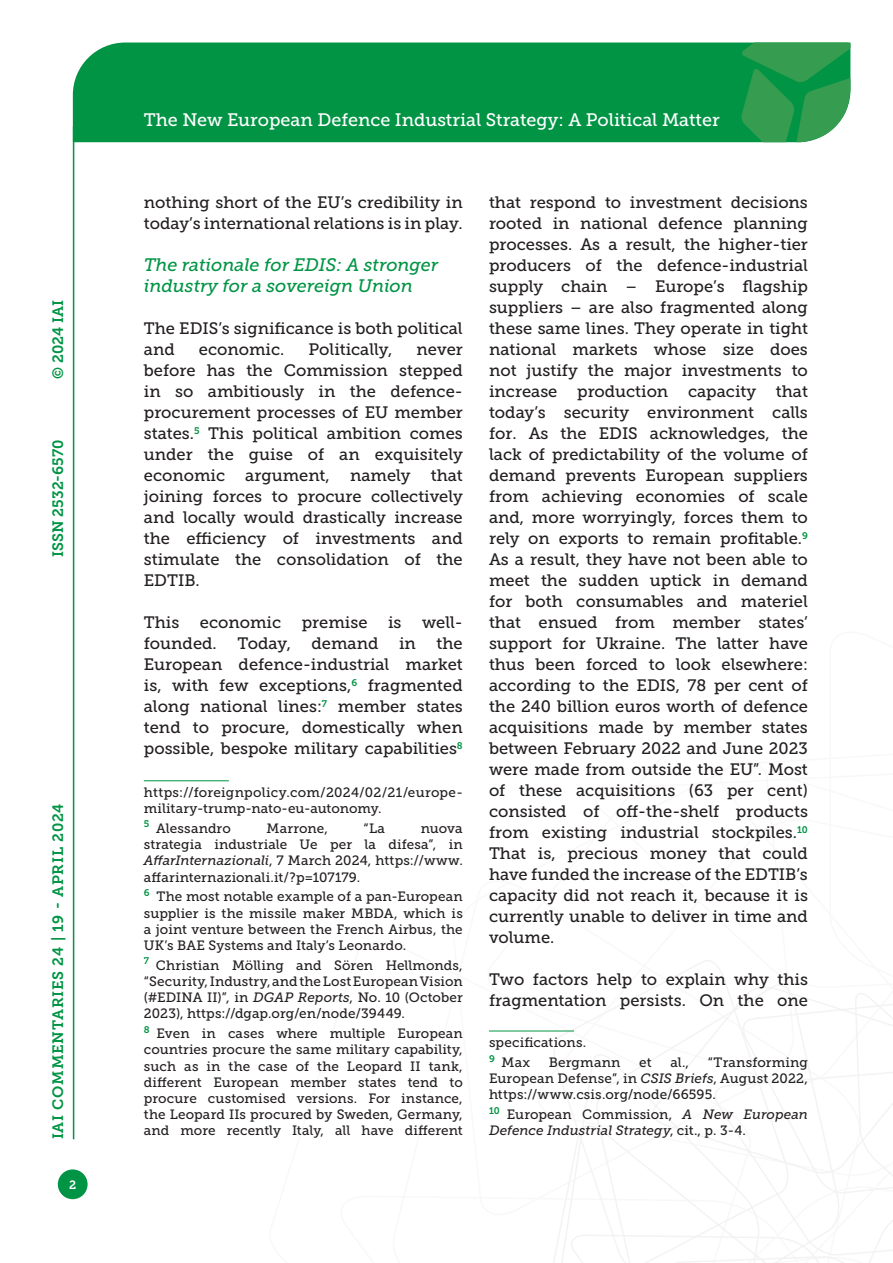
<style>
.page{position:relative;width:893px;height:1263px;background:#fff}
.page>*{position:absolute;margin:0;border:0;box-sizing:border-box;transform-origin:0 0}
.t1{font:18px "Museo Slab 500";color:#fff}
.Titolo_paragrafo_2{font:italic 18px/21px "Museo Slab 500";color:#009444}
.Testo{font:16.5px/21px "Museo Slab 500";color:#231f20}
.t2{font:15px "Museo Slab 700";letter-spacing:.05em;color:#009444}
.t3{font:15px "Museo Slab 700";color:#009444}
.Nota{font:13.5px/16.2px "Museo Slab 500";letter-spacing:.01em;color:#231f20;text-align:justify}
.Nota-2{font:italic 13.5px/16.2px "Museo Slab 500";letter-spacing:.005em;color:#231f20}
.t4{font:12px "Museo Slab 700";color:#fff}
.s1{font-style:italic}
.s2{font-style:normal}
</style>
<div class="page">
<svg style="left:531px;top:960px;width:362px;height:303px"></svg>
<div style="left:73px;top:43px;width:668px;height:99px;background:#009444"></div>
<svg style="left:741px;top:43px;width:109px;height:99px;background:#319e55"></svg>
<div style="left:58px;top:1169px;width:30px;height:30px;background:#009444;border-radius:50%"></div>
<hr style="left:73px;top:126px;width:1px;height:1013px;background:#009444">
<hr style="left:144px;top:780px;width:85px;height:1px;background:#009444">
<hr style="left:489px;top:1031px;width:85px;height:1px;background:#009444">
<p class="t2" style="left:50px;top:379px;width:80px;rotate:-90deg">© 2024 IAI</p>
<p class="t3" style="left:50px;top:557px;width:119px;rotate:-90deg">ISSN 2532-6570</p>
<p class="t2" style="left:50px;top:1139px;width:337px;rotate:-90deg">IAI COMMENTARIES 24 | 19 - APRIL 2024</p>
<p class="t4" style="left:69px;top:1178px;width:9px">2</p>
<p class="t1" style="left:144px;top:110px;width:577px">The New European Defence Industrial Strategy: A Political Matter</p>
<p class="Testo" style="left:144px;top:192px;width:320px">nothing short of the EU’s credibility in today’s international relations is in play.</p>
<p class="Titolo_paragrafo_2" style="left:144px;top:254px;width:296px">The rationale for EDIS: A stronger industry for a sovereign Union</p>
<p class="Testo" style="left:144px;top:318px;width:320px">The EDIS’s significance is both political and</p>
<p class="Testo" style="left:199px;top:339px;width:87px">economic.</p>
<p class="Testo" style="left:308px;top:339px;width:85px">Politically,</p>
<p class="Testo" style="left:144px;top:339px;width:320px;text-align:justify;text-indent:273px">never before has the Commission stepped in so ambitiously in the defence&shy;procurement processes of EU member states.<sup>5</sup> This political ambition comes under the guise of an exquisitely economic argument, namely that joining forces to procure collectively and locally would drastically increase the efficiency of investments and stimulate the consolidation of the EDTIB.</p>
<p class="Testo" style="left:144px;top:612px;width:320px;text-align:justify">This economic premise is well&shy;founded. Today, demand in the European defence-industrial market is, with few exceptions,<sup>6</sup> fragmented along national lines:<sup>7</sup> member states tend to procure, domestically when possible, bespoke military capabilities<sup>8</sup></p>
<p class="Nota" style="left:144px;top:784px;width:320px">https://foreignpolicy.com/2024/02/21/europe&shy;military-trump-nato-eu-autonomy.</p>
<p class="Nota" style="left:144px;top:820px;width:88px"><sup>5</sup> Alessandro</p>
<p class="Nota" style="left:266px;top:820px;width:63px">Marrone,</p>
<p class="Nota" style="left:364px;top:820px;width:23px">“La</p>
<p class="Nota" style="left:144px;top:820px;width:320px;text-indent:277px">nuova strategia industriale Ue per la difesa”, in <span class="s1">AffarInternazionali</span>, 7 March 2024, https://www. affarinternazionali.it/?p=107179.</p>
<p class="Nota" style="left:144px;top:889px;width:320px"><sup>6</sup> The most notable example of a pan-European supplier is the missile maker MBDA, which is a joint venture between the French Airbus, the UK’s BAE Systems and Italy’s Leonardo.</p>
<p class="Nota" style="left:144px;top:957px;width:320px"><sup>7</sup> Christian Mölling and Sören Hellmonds, “Security, Industry, and the Lost European Vision (#EDINA II)”, in <span class="s1">DGAP Reports</span>, No. 10 (October 2023), https://dgap.org/en/node/39449.</p>
<p class="Nota" style="left:144px;top:1025px;width:320px"><sup>8</sup> Even in cases where multiple European countries procure the same military capability, such as in the case of the Leopard II tank, different European member states tend to procure customised versions. For instance, the Leopard IIs procured by Sweden, Germany, and more recently Italy, all have different</p>
<p class="Testo" style="left:489px;top:192px;width:320px;text-align:justify">that respond to investment decisions rooted in national defence planning processes. As a result, the higher-tier producers of the defence-industrial supply chain – Europe’s flagship suppliers – are also fragmented along these same lines. They operate in tight national markets whose size does not justify the major investments to increase production capacity that today’s security environment calls for. As the EDIS acknowledges, the lack of predictability of the volume of demand prevents European suppliers from achieving economies of scale and, more worryingly, forces them to rely on exports to remain profitable.<sup>9<br></sup>As a result, they have not been able to meet the sudden uptick in demand for both consumables and materiel that ensued from member states’ support for Ukraine. The latter have thus been forced to look elsewhere: according to the EDIS, 78 per cent of the 240 billion euros worth of defence acquisitions made by member states between February 2022 and June 2023 were made from outside the EU”. Most of these acquisitions (63 per cent) consisted of off-the-shelf products from existing industrial stockpiles.<sup>10<br></sup>That is, precious money that could have funded the increase of the EDTIB’s capacity did not reach it, because it is currently unable to deliver in time and volume.</p>
<p class="Testo" style="left:489px;top:969px;width:320px">Two factors help to explain why this fragmentation persists. On the one</p>
<p class="Nota" style="left:489px;top:1034px;width:99px">specifications.</p>
<p class="Nota" style="left:489px;top:1054px;width:43px"><sup>9</sup> Max</p>
<p class="Nota" style="left:549px;top:1054px;width:73px">Bergmann</p>
<p class="Nota" style="left:639px;top:1054px;width:14px">et</p>
<p class="Nota" style="left:670px;top:1054px;width:20px">al.,</p>
<p class="Nota" style="left:489px;top:1054px;width:320px;text-indent:219px">“Transforming European Defense”, in <span class="s1">CSIS Briefs</span>, August 2022, https://www.csis.org/node/66595.</p>
<p class="Nota-2" style="left:489px;top:1106px;width:320px"><sup>10</sup> <span class="s2">European Commission,</span> A New European<br>Defence Industrial Strategy<span class="s2">, cit., p. 3-4.</span></p>
</div>
